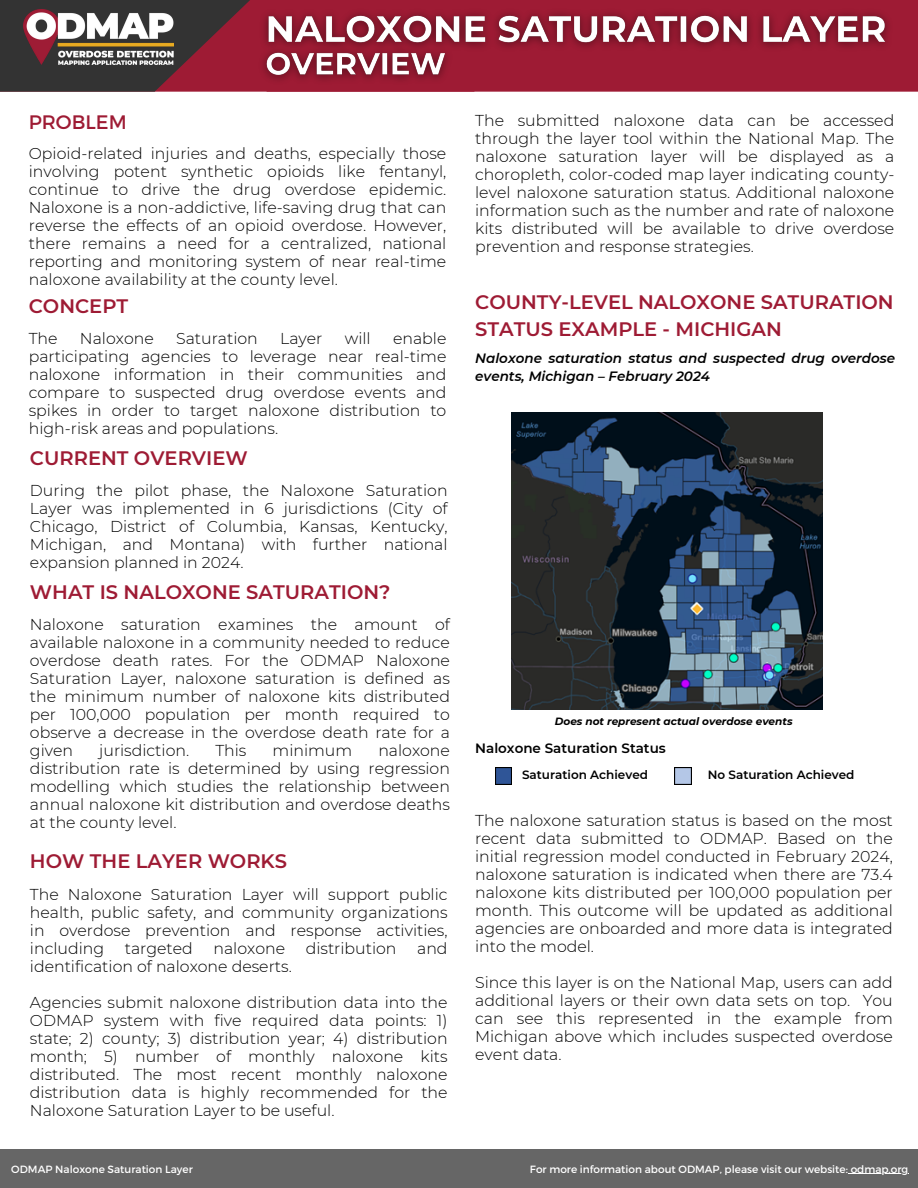
<style>
.page{position:relative;width:918px;height:1188px;background:#fff}
.page>*{position:absolute;margin:0;border:0;box-sizing:border-box;transform-origin:0 0}
.t1{font:600 19.5px/27px "Montserrat";color:#9e1b34}
.t2{font:19.5px "Montserrat";color:#9e1b34}
.t3{font:300 15.75px/18px "Montserrat";color:#000;text-align:justify}
.t4{font:italic 600 13.5px/18px "Montserrat";color:#000}
.t5{font:600 13.5px "Montserrat";color:#000}
.t6{font:600 12px "Montserrat";color:#000}
.t7{font:10.5px "Montserrat";color:#fff}
.t8{font:italic 700 10.5px "Montserrat";color:#000}
</style>
<div class="page">
<div style="left:266px;top:0;width:652px;height:92px;background:#9e1b34"></div>
<div style="left:0;top:1149px;width:918px;height:39px;background:#666"></div>
<svg style="left:0;top:0;width:266px;height:92px;background:#562c34"></svg>
<img style="left:254px;top:3px;width:646px;height:89px">
<img style="left:24px;top:9px;width:150px;height:55px">
<img style="left:512px;top:412px;width:310px;height:297px">
<img style="left:495px;top:768px;width:17px;height:16px">
<img style="left:674px;top:768px;width:17px;height:16px">
<hr style="left:848px;top:1174px;width:60px;height:1px;background:#fff">
<h4 class="t2" style="left:29px;top:110px;width:99px">PROBLEM</h4>
<h4 class="t3" style="left:29px;top:144px;width:419px">Opioid-related injuries and deaths, especially those involving potent synthetic opioids like fentanyl, continue to drive the drug overdose epidemic.<br>Naloxone is a non-addictive, life-saving drug that can reverse the effects of an opioid overdose. However, there remains a need for a centralized, national reporting and monitoring system of near real-time naloxone availability at the county level.</h4>
<h2 class="t1" style="left:29px;top:293px;width:101px">CONCEPT</h2>
<h2 class="t3" style="left:29px;top:330px;width:30px">The</h2>
<h2 class="t3" style="left:80px;top:330px;width:75px">Naloxone</h2>
<h2 class="t3" style="left:176px;top:330px;width:83px">Saturation</h2>
<h2 class="t3" style="left:280px;top:330px;width:44px">Layer</h2>
<h2 class="t3" style="left:345px;top:330px;width:27px">will</h2>
<h2 class="t3" style="left:29px;top:330px;width:419px;text-indent:364px">enable participating agencies to leverage near real-time naloxone information in their communities and compare to suspected drug overdose events and spikes in order to target naloxone distribution to high-risk areas and populations.</h2>
<h5 class="t1" style="left:30px;top:445px;width:219px">CURRENT OVERVIEW</h5>
<p class="t3" style="left:30px;top:482px;width:419px">During the pilot phase, the Naloxone Saturation Layer was implemented in 6 jurisdictions (City of Chicago, District of Columbia, Kansas, Kentucky, Michigan, and Montana) with further national expansion planned in 2024.</p>
<h4 class="t1" style="left:30px;top:579px;width:362px">WHAT IS NALOXONE SATURATION?</h4>
<h4 class="t3" style="left:30px;top:616px;width:422px">Naloxone saturation examines the amount of available naloxone in a community needed to reduce overdose death rates. For the ODMAP Naloxone Saturation Layer, naloxone saturation is defined as the minimum number of naloxone kits distributed per 100,000 population per month required to observe a decrease in the overdose death rate for a given</h4>
<h4 class="t3" style="left:30px;top:742px;width:422px;text-indent:348px">naloxone distribution rate is determined by using regression modelling which studies the relationship between annual naloxone kit distribution and overdose deaths at the county level.</h4>
<h4 class="t3" style="left:99px;top:742px;width:91px">jurisdiction.</h4>
<h4 class="t3" style="left:215px;top:742px;width:33px">This</h4>
<h4 class="t3" style="left:273px;top:742px;width:81px">minimum</h4>
<h2 class="t1" style="left:30px;top:848px;width:259px">HOW THE LAYER WORKS</h2>
<h6 class="t3" style="left:30px;top:885px;width:419px">The Naloxone Saturation Layer will support public health, public safety, and community organizations in overdose prevention and response activities, including</h6>
<h6 class="t3" style="left:125px;top:939px;width:70px">targeted</h6>
<h6 class="t3" style="left:214px;top:939px;width:73px">naloxone</h6>
<h6 class="t3" style="left:306px;top:939px;width:92px">distribution</h6>
<h6 class="t3" style="left:417px;top:939px;width:32px">and</h6>
<h6 class="t3" style="left:30px;top:957px;width:263px">identification of naloxone deserts.</h6>
<h4 class="t3" style="left:30px;top:993px;width:419px">Agencies submit naloxone distribution data into the ODMAP system with five required data points: 1) state; 2) county; 3) distribution year; 4) distribution month; 5) number of monthly naloxone kits distributed. The most recent monthly naloxone distribution data is highly recommended for the Naloxone Saturation Layer to be useful.</h4>
<p class="t7" style="left:11px;top:1162px;width:183px">ODMAP Naloxone Saturation Layer</p>
<p class="t3" style="left:475px;top:111px;width:421px">The submitted naloxone data can be accessed through the layer tool within the National Map. The naloxone saturation layer will be displayed as a choropleth, color-coded map layer indicating county&shy;level naloxone saturation status. Additional naloxone information such as the number and rate of naloxone kits distributed will be available to drive overdose prevention and response strategies.</p>
<h4 class="t1" style="left:475px;top:289px;width:420px">COUNTY-LEVEL NALOXONE SATURATION<br>STATUS EXAMPLE - MICHIGAN</h4>
<p class="t4" style="left:475px;top:349px;width:422px">Naloxone saturation status and suspected drug overdose events, Michigan – February 2024</p>
<p class="t8" style="left:555px;top:715px;width:239px">Does not represent actual overdose events</p>
<h6 class="t5" style="left:475px;top:740px;width:192px">Naloxone Saturation Status</h6>
<p class="t6" style="left:522px;top:767px;width:128px">Saturation Achieved</p>
<p class="t6" style="left:708px;top:767px;width:148px">No Saturation Achieved</p>
<h5 class="t3" style="left:475px;top:812px;width:419px">The naloxone saturation status is based on the most recent data submitted to ODMAP. Based on the initial regression model conducted in February 2024, naloxone saturation is indicated when there are 73.4 naloxone kits distributed per 100,000 population per month. This outcome will be updated as additional agencies are onboarded and more data is integrated into the model.</h5>
<p class="t3" style="left:475px;top:974px;width:419px">Since this layer is on the National Map, users can add additional layers or their own data sets on top. You can see this represented in the example from Michigan above which includes suspected overdose event data.</p>
<p class="t7" style="left:530px;top:1162px;width:380px">For more information about ODMAP, please visit our website: odmap.org</p>
</div>
